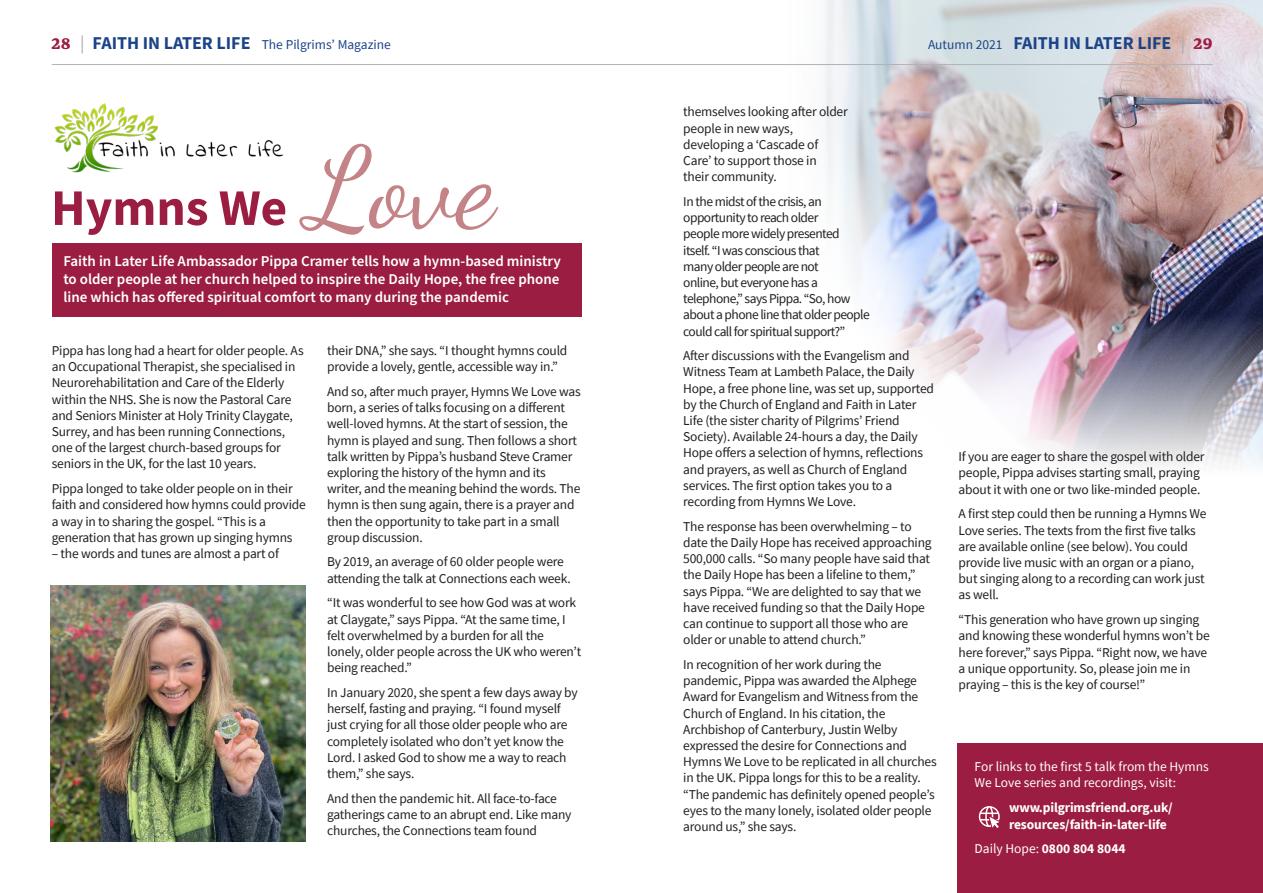
<style>
.page{position:relative;width:1263px;height:893px;background:#fff}
.page>*{position:absolute;margin:0;border:0;box-sizing:border-box;transform-origin:0 0}
.t1{font:700 51.3px "Source Sans Pro";color:#9b1d41}
.t2{font:700 18px "Source Sans Pro";color:#1b4488}
.t3{font:600 15px/18px "Source Sans Pro";color:#fff;text-align:justify}
.t4{font:13.5px/16.2px "Source Sans Pro";letter-spacing:-.015em;color:#231f20}
.t5{font:13.5px/16.2px "Source Sans Pro";letter-spacing:-.04em;color:#231f20}
.t6{font:700 13.5px/16.5px "Source Sans Pro";letter-spacing:-.01em;color:#fff}
.t7{font:13.5px/16.2px "Source Sans Pro";color:#fff}
.t8{font:13.5px "Source Sans Pro";color:#1b4488}
.s1{font-family:"Yrsa";font-weight:700;font-size:21px;color:#9b1d41}
.s2{font-size:18px;color:#a8a9ad}
.s3{font-weight:700;font-size:18px}
.s4{font-weight:400;font-size:13.5px}
.s5{font-weight:400;color:#a8a9ad}
.s6{font-family:"Yrsa";font-size:21px;color:#9b1d41}
.s7{font-family:"Dancing Script";font-weight:400;font-size:112.8px;color:#c48487}
.s8{font-weight:400}
</style>
<div class="page">
<img style="left:581px;top:0;width:682px;height:465px">
<svg style="left:613px;top:65px;width:541px;height:400px"></svg>
<hr style="left:52px;top:64px;width:1161px;height:1px;background:#b2b3b7">
<img style="left:50px;top:585px;width:255px;height:257px">
<div style="left:957px;top:744px;width:306px;height:149px;background:#9b1d41"></div>
<svg style="left:979px;top:806px;width:21px;height:22px"></svg>
<img style="left:54px;top:103px;width:230px;height:70px">
<div style="left:52px;top:243px;width:529px;height:74px;background:#9b1d41"></div>
<p class="t8" style="left:51px;top:36px;width:341px"><span class="s1">28</span> <span class="s2">|</span> <span class="s3">FAITH IN LATER LIFE</span> The Pilgrims’ Magazine</p>
<p class="t2" style="left:928px;top:31px;width:286px"><span class="s4">Autumn 2021</span> FAITH IN LATER LIFE <span class="s5">|</span> <span class="s6">29</span></p>
<p class="t1" style="left:51px;top:173px;width:445px">Hymns We <span class="s7">Love</span></p>
<p class="t3" style="left:63px;top:253px;width:499px">Faith in Later Life Ambassador Pippa Cramer tells how a hymn-based ministry to older people at her church helped to inspire the Daily Hope, the free phone line which has offered spiritual comfort to many during the pandemic</p>
<p class="t4" style="left:52px;top:342px;width:253px">Pippa has long had a heart for older people. As an Occupational Therapist, she specialised in Neurorehabilitation and Care of the Elderly within the NHS. She is now the Pastoral Care and Seniors Minister at Holy Trinity Claygate, Surrey, and has been running Connections, one of the largest church-based groups for seniors in the UK, for the last 10 years.</p>
<p class="t4" style="left:52px;top:480px;width:256px">Pippa longed to take older people on in their faith and considered how hymns could provide a way in to sharing the gospel. “This is a generation that has grown up singing hymns</p>
<p class="t4" style="left:52px;top:545px;width:229px">– the words and tunes are almost a part of</p>
<p class="t4" style="left:327px;top:342px;width:242px">their DNA,” she says. “I thought hymns could provide a lovely, gentle, accessible way in.”</p>
<p class="t4" style="left:327px;top:383px;width:255px">And so, after much prayer, Hymns We Love was born, a series of talks focusing on a different well-loved hymns. At the start of session, the hymn is played and sung. Then follows a short talk written by Pippa’s husband Steve Cramer exploring the history of the hymn and its writer, and the meaning behind the words. The hymn is then sung again, there is a prayer and then the opportunity to take part in a small group discussion.</p>
<p class="t4" style="left:327px;top:554px;width:245px">By 2019, an average of 60 older people were attending the talk at Connections each week.</p>
<p class="t4" style="left:327px;top:595px;width:256px">“It was wonderful to see how God was at work at Claygate,” says Pippa. “At the same time, I felt overwhelmed by a burden for all the lonely, older people across the UK who weren’t being reached.”</p>
<p class="t4" style="left:327px;top:684px;width:252px">In January 2020, she spent a few days away by herself, fasting and praying. “I found myself just crying for all those older people who are completely isolated who don’t yet know the Lord. I asked God to show me a way to reach them,” she says.</p>
<p class="t4" style="left:327px;top:790px;width:246px">And then the pandemic hit. All face-to-face gatherings came to an abrupt end. Like many churches, the Connections team found</p>
<p class="t4" style="left:683px;top:104px;width:166px">themselves looking after older people in new ways, developing a ‘Cascade of<br>Care’ to support those in<br>their community.</p>
<p class="t5" style="left:683px;top:193px;width:188px">In the midst of the crisis, an opportunity to reach older<br>people more widely presented itself. “I was conscious that<br>many older people are not<br>online, but everyone has a telephone,” says Pippa. “So, how about a phone line that older people could call for spiritual support?”</p>
<p class="t4" style="left:683px;top:348px;width:252px">After discussions with the Evangelism and Witness Team at Lambeth Palace, the Daily Hope, a free phone line, was set up, supported by the Church of England and Faith in Later Life (the sister charity of Pilgrims’ Friend Society). Available 24-hours a day, the Daily Hope offers a selection of hymns, reflections and prayers, as well as Church of England services. The first option takes you to a recording from Hymns We Love.</p>
<p class="t4" style="left:683px;top:518px;width:250px">The response has been overwhelming – to date the Daily Hope has received approaching 500,000 calls. “So many people have said that the Daily Hope has been a lifeline to them,” says Pippa. “We are delighted to say that we have received funding so that the Daily Hope can continue to support all those who are older or unable to attend church.”</p>
<p class="t4" style="left:683px;top:656px;width:255px">In recognition of her work during the pandemic, Pippa was awarded the Alphege Award for Evangelism and Witness from the Church of England. In his citation, the Archbishop of Canterbury, Justin Welby expressed the desire for Connections and Hymns We Love to be replicated in all churches in the UK. Pippa longs for this to be a reality. “The pandemic has definitely opened people’s eyes to the many lonely, isolated older people around us,” she says.</p>
<p class="t4" style="left:959px;top:449px;width:247px">If you are eager to share the gospel with older people, Pippa advises starting small, praying about it with one or two like-minded people.</p>
<p class="t4" style="left:959px;top:506px;width:249px">A first step could then be running a Hymns We Love series. The texts from the first five talks are available online (see below). You could provide live music with an organ or a piano, but singing along to a recording can work just as well.</p>
<p class="t4" style="left:959px;top:611px;width:253px">“This generation who have grown up singing and knowing these wonderful hymns won’t be here forever,” says Pippa. “Right now, we have a unique opportunity. So, please join me in praying – this is the key of course!”</p>
<p class="t7" style="left:974px;top:758px;width:236px">For links to the first 5 talk from the Hymns<br>We Love series and recordings, visit:</p>
<p class="t6" style="left:1009px;top:799px;width:165px">www.pilgrimsfriend.org.uk/ resources/faith-in-later-life</p>
<p class="t6" style="left:974px;top:840px;width:153px"><span class="s8">Daily Hope:</span> 0800 804 8044</p>
</div>
